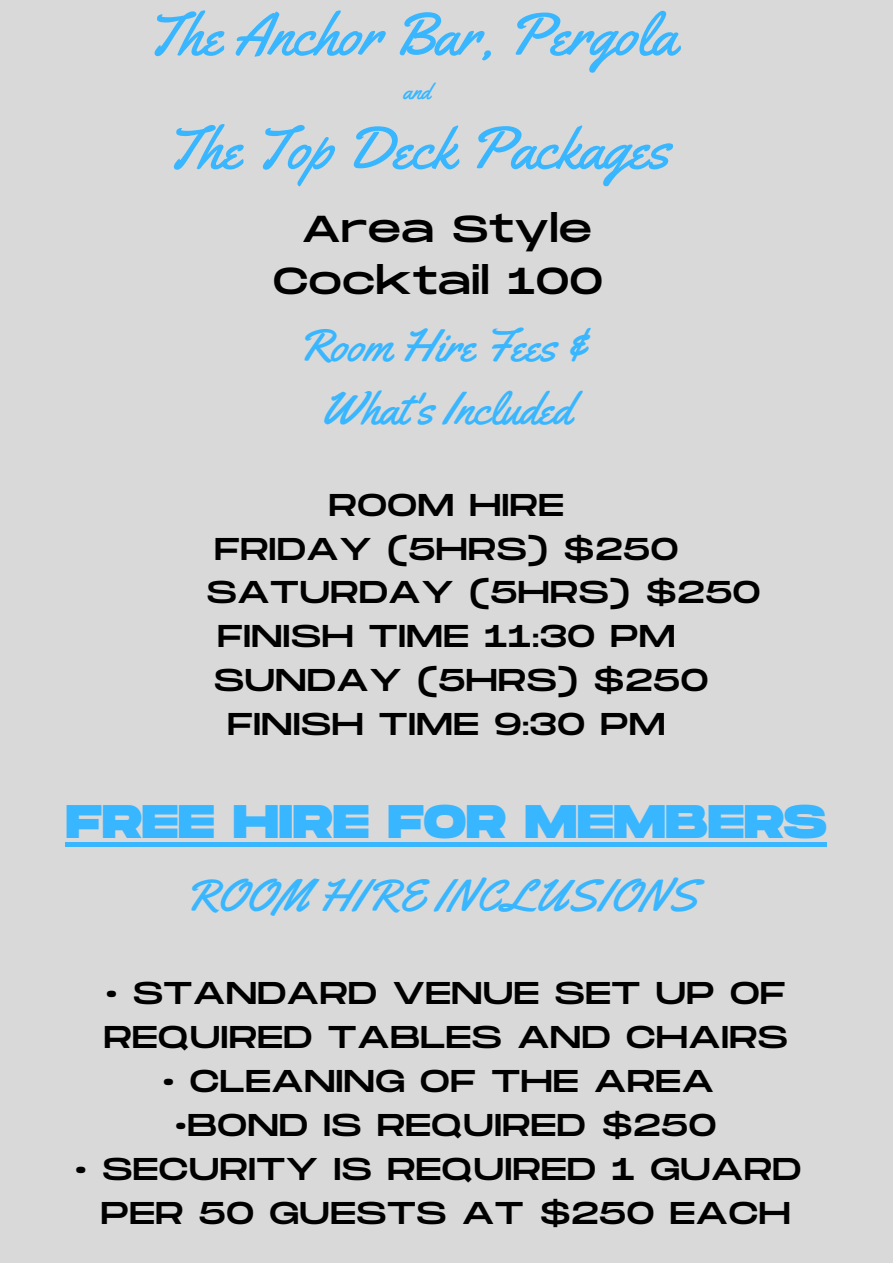
<style>
.page{position:relative;width:893px;height:1264px;background:#fff}
.page>*{position:absolute;margin:0;border:0;box-sizing:border-box;transform-origin:0 0}
.t1{font:59.85px "Yellowtail";color:#38b6ff}
.t2{font:800 46.95px "Monument Extended";color:#38b6ff}
.t3{font:45.45px/63px "Yellowtail";color:#38b6ff;text-align:center}
.t4{font:45px "Yellowtail";color:#38b6ff}
.t5{font:37.5px/51.8px "Monument Extended";color:#000;text-align:center}
.t6{font:31.5px/43.8px "Monument Extended";color:#000}
.t7{font:22.5px "Yellowtail";color:#38b6ff}
</style>
<div class="page">
<div style="left:0;top:0;width:892px;height:1262px;background:#d9d9d9"></div>
<div style="left:66px;top:841px;width:760px;height:5px;background:#38b6ff"></div>
<h1 class="t1" style="left:145px;top:-3px;width:533px">The Anchor Bar, Pergola</h1>
<p class="t7" style="left:403px;top:77px;width:29px">and</p>
<h1 class="t1" style="left:164px;top:110px;width:507px">The Top Deck Packages</h1>
<p class="t5" style="left:273px;top:205px;width:332px">Area Style<br>Cocktail 100</p>
<h3 class="t3" style="left:297px;top:314px;width:290px">Room Hire Fees &amp;<br>What's Included</h3>
<p class="t6" style="left:328px;top:484px;width:237px">ROOM HIRE</p>
<p class="t6" style="left:214px;top:528px;width:466px">FRIDAY (5HRS) $250</p>
<p class="t6" style="left:206px;top:572px;width:555px">SATURDAY (5HRS) $250</p>
<p class="t6" style="left:217px;top:616px;width:460px">FINISH TIME 11:30 PM</p>
<p class="t6" style="left:214px;top:659px;width:496px">SUNDAY (5HRS) $250</p>
<p class="t6" style="left:227px;top:703px;width:440px">FINISH TIME 9:30 PM</p>
<h2 class="t2" style="left:66px;top:796px;width:762px">FREE HIRE FOR MEMBERS</h2>
<h3 class="t4" style="left:184px;top:867px;width:515px">ROOM HIRE INCLUSIONS</h3>
<p class="t6" style="left:103px;top:973px;width:686px">• STANDARD VENUE SET UP OF<br>REQUIRED TABLES AND CHAIRS</p>
<p class="t6" style="left:162px;top:1060px;width:553px">• CLEANING OF THE AREA</p>
<p class="t6" style="left:175px;top:1104px;width:543px">•BOND IS REQUIRED $250</p>
<p class="t6" style="left:75px;top:1148px;width:728px;text-align:center">• SECURITY IS REQUIRED 1 GUARD<br>PER 50 GUESTS AT $250 EACH</p>
</div>
